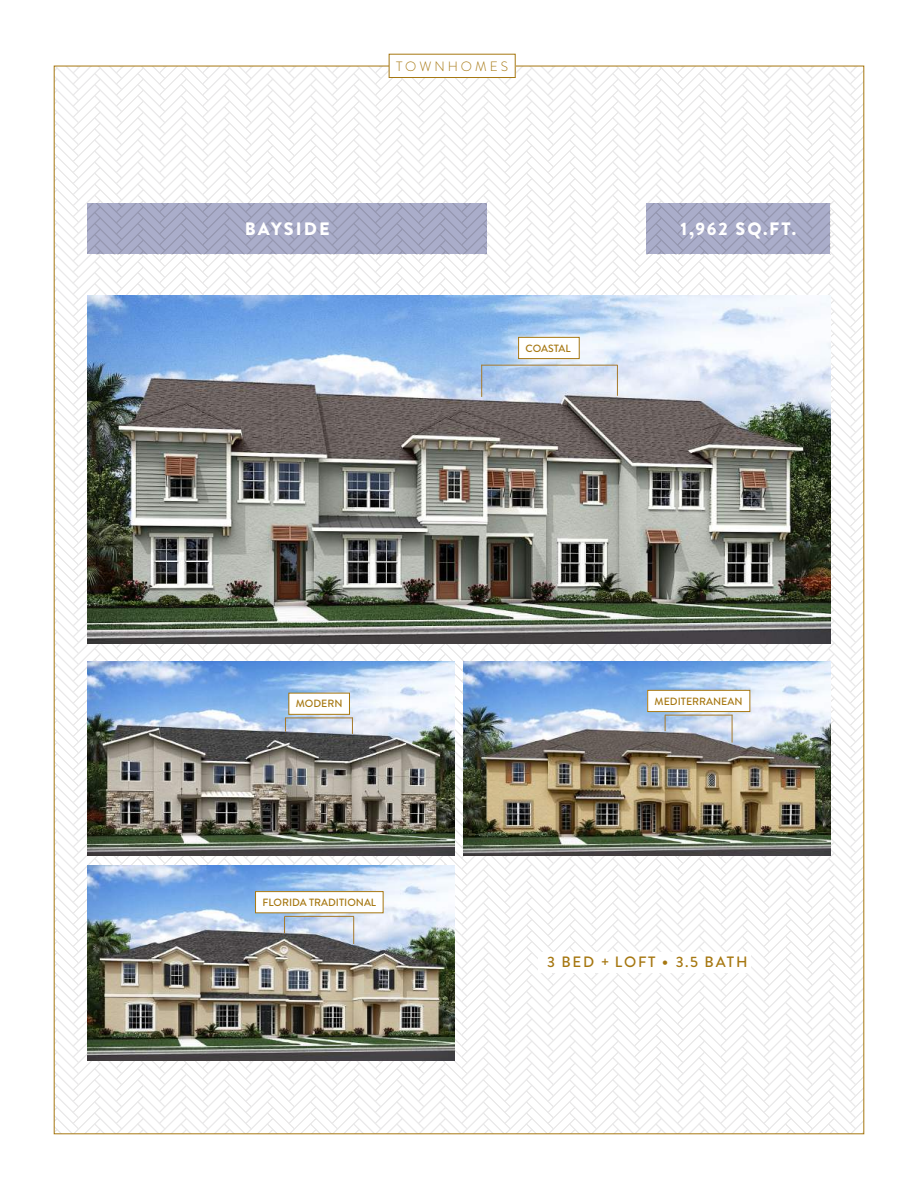
<style>
.page{position:relative;width:918px;height:1188px;background:#fff}
.page>*{position:absolute;margin:0;border:0;box-sizing:border-box;transform-origin:0 0}
.t1{font:900 18px "Brandon Grotesque";letter-spacing:.12em;color:#fff}
.t2{font:500 15px "Brandon Grotesque";letter-spacing:.12em;color:#a67711}
.t3{font:300 13.5px "Brandon Grotesque";letter-spacing:.22em;color:#a67711}
.t4{font:500 10.5px "Brandon Grotesque";color:#a67711}
.s1{font-family:"Trade Gothic";font-weight:400;font-size:12px}
</style>
<div class="page">
<img style="left:54px;top:66px;width:810px;height:1068px">
<div style="left:538px;top:952px;width:213px;height:21px;background:#fff"></div>
<p class="t3" style="left:396px;top:57px;width:113px">TOWNHOMES</p>
<h1 class="t1" style="left:245px;top:216px;width:87px">BAYSIDE</h1>
<h1 class="t1" style="left:681px;top:216px;width:117px">1,962 SQ.FT.</h1>
<p class="t4" style="left:296px;top:697px;width:48px">MODERN</p>
<p class="t4" style="left:262px;top:895px;width:115px">FLORIDA TRADITIONAL</p>
<p class="t4" style="left:526px;top:341px;width:47px">COASTAL</p>
<p class="t4" style="left:655px;top:694px;width:89px">MEDITERRANEAN</p>
<h2 class="t2" style="left:547px;top:951px;width:202px">3 BED + LOFT <span class="s1">•</span> 3.5 BATH</h2>
</div>
